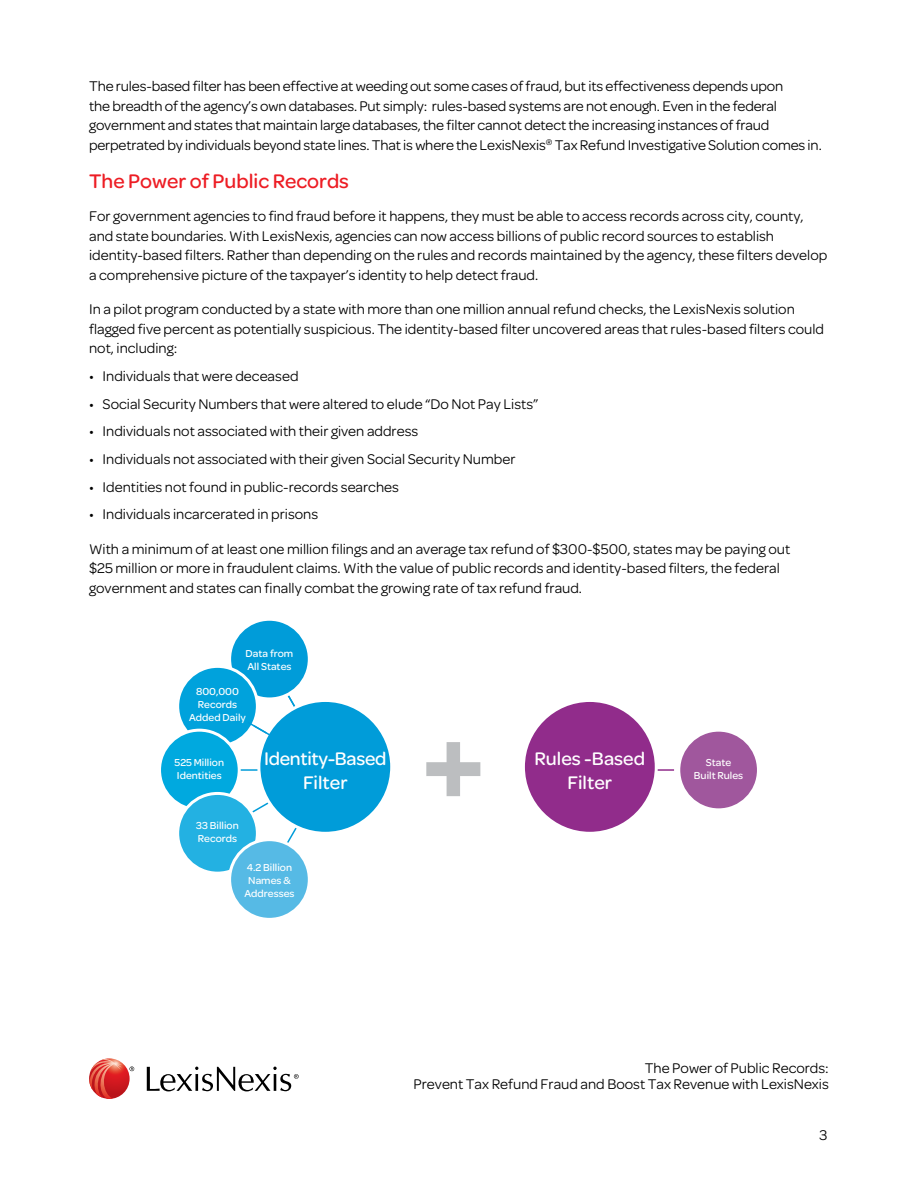
<style>
.page{position:relative;width:918px;height:1188px;background:#fff}
.page>*{position:absolute;margin:0;border:0;box-sizing:border-box;transform-origin:0 0}
.t1{font:700 108px "Arial";color:#bcbec0}
.t2{font:500 21px "Omnes";color:#ed1d24}
.t3{font:500 19.5px/23.4px "Omnes";color:#fff;text-align:center}
.t4{font:15px/19.5px "Omnes";color:#000}
.t5{font:500 10.8px/12.9px "Omnes";color:#fff}
</style>
<div class="page">
<svg style="left:130px;top:1066px;width:4px;height:5px"></svg>
<svg style="left:147px;top:1067px;width:152px;height:25px"></svg>
<svg style="left:89px;top:1058px;width:41px;height:41px"></svg>
<svg style="left:89px;top:1059px;width:33px;height:40px"></svg>
<hr style="left:238px;top:769px;width:25px;height:2px;background:#009cd9">
<svg style="left:287px;top:695px;width:9px;height:12px"></svg>
<svg style="left:252px;top:802px;width:17px;height:11px"></svg>
<svg style="left:287px;top:827px;width:10px;height:16px"></svg>
<div style="left:230px;top:619px;width:79px;height:80px;background:#009cd9;border-radius:50%"></div>
<div style="left:228px;top:618px;width:83px;height:82px;border:3px solid #fff;border-radius:50%"></div>
<div style="left:178px;top:666px;width:79px;height:80px;background:#00a2dc;border-radius:50%"></div>
<div style="left:176px;top:665px;width:83px;height:83px;border:3px solid #fff;border-radius:50%"></div>
<div style="left:259px;top:700px;width:133px;height:133px;background:#009cd9;border-radius:50%"></div>
<div style="left:257px;top:699px;width:136px;height:136px;border:3px solid #fff;border-radius:50%"></div>
<div style="left:160px;top:730px;width:79px;height:80px;background:#00a9df;border-radius:50%"></div>
<div style="left:158px;top:729px;width:83px;height:82px;border:3px solid #fff;border-radius:50%"></div>
<div style="left:178px;top:793px;width:79px;height:80px;background:#23b1e2;border-radius:50%"></div>
<div style="left:176px;top:792px;width:83px;height:83px;border:3px solid #fff;border-radius:50%"></div>
<div style="left:230px;top:840px;width:79px;height:79px;background:#56bae5;border-radius:50%"></div>
<div style="left:228px;top:838px;width:83px;height:83px;border:3px solid #fff;border-radius:50%"></div>
<svg style="left:246px;top:720px;width:26px;height:17px"></svg>
<hr style="left:649px;top:769px;width:25px;height:2px;background:#912c8b">
<div style="left:523px;top:700px;width:133px;height:133px;background:#912c8b;border-radius:50%"></div>
<div style="left:522px;top:699px;width:136px;height:136px;border:3px solid #fff;border-radius:50%"></div>
<div style="left:679px;top:730px;width:79px;height:80px;background:#a0579d;border-radius:50%"></div>
<div style="left:677px;top:729px;width:83px;height:82px;border:3px solid #fff;border-radius:50%"></div>
<p class="t4" style="left:89px;top:77px;width:734px">The rules-based filter has been effective at weeding out some cases of fraud, but its effectiveness depends upon<br>the breadth of the agency’s own databases. Put simply: rules-based systems are not enough. Even in the federal government and states that maintain large databases, the filter cannot detect the increasing instances of fraud perpetrated by individuals beyond state lines. That is where the LexisNexis<sup>®</sup> Tax Refund Investigative Solution comes in.</p>
<h2 class="t2" style="left:89px;top:170px;width:261px">The Power of Public Records</h2>
<p class="t4" style="left:89px;top:207px;width:740px">For government agencies to find fraud before it happens, they must be able to access records across city, county, and state boundaries. With LexisNexis, agencies can now access billions of public record sources to establish identity-based filters. Rather than depending on the rules and records maintained by the agency, these filters develop a comprehensive picture of the taxpayer’s identity to help detect fraud.</p>
<p class="t4" style="left:89px;top:300px;width:736px">In a pilot program conducted by a state with more than one million annual refund checks, the LexisNexis solution flagged five percent as potentially suspicious. The identity-based filter uncovered areas that rules-based filters could not, including:</p>
<p class="t4" style="left:89px;top:366px;width:211px">• Individuals that were deceased</p>
<p class="t4" style="left:89px;top:394px;width:451px">• Social Security Numbers that were altered to elude “Do Not Pay Lists”</p>
<p class="t4" style="left:89px;top:422px;width:331px">• Individuals not associated with their given address</p>
<p class="t4" style="left:89px;top:449px;width:428px">• Individuals not associated with their given Social Security Number</p>
<p class="t4" style="left:89px;top:477px;width:311px">• Identities not found in public-records searches</p>
<p class="t4" style="left:89px;top:505px;width:231px">• Individuals incarcerated in prisons</p>
<p class="t4" style="left:89px;top:539px;width:703px">With a minimum of at least one million filings and an average tax refund of $300-$500, states may be paying out $25 million or more in fraudulent claims. With the value of public records and identity-based filters, the federal government and states can finally combat the growing rate of tax refund fraud.</p>
<p class="t5" style="left:246px;top:647px;width:49px">Data from<br>All States</p>
<p class="t5" style="left:189px;top:685px;width:58px;text-align:center">800,000<br>Records<br>Added Daily</p>
<p class="t5" style="left:175px;top:756px;width:51px">525 Million<br>Identities</p>
<p class="t5" style="left:196px;top:819px;width:44px">33 Billion<br>Records</p>
<h3 class="t3" style="left:264px;top:747px;width:124px">Identity-Based<br>Filter</h3>
<p class="t5" style="left:244px;top:861px;width:52px;text-align:center">4.2 Billion<br>Names &amp;<br>Addresses</p>
<h1 class="t1" style="left:422px;top:697px;width:65px">+</h1>
<h3 class="t3" style="left:534px;top:747px;width:112px">Rules -Based<br>Filter</h3>
<p class="t5" style="left:706px;top:756px;width:27px">State</p>
<p class="t5" style="left:694px;top:769px;width:51px">Built Rules</p>
<p class="t4" style="left:414px;top:1059px;width:417px;line-height:16.5px;text-align:right">The Power of Public Records:<br>Prevent Tax Refund Fraud and Boost Tax Revenue with LexisNexis</p>
<p class="t4" style="left:819px;top:1125px;width:9px">3</p>
</div>
